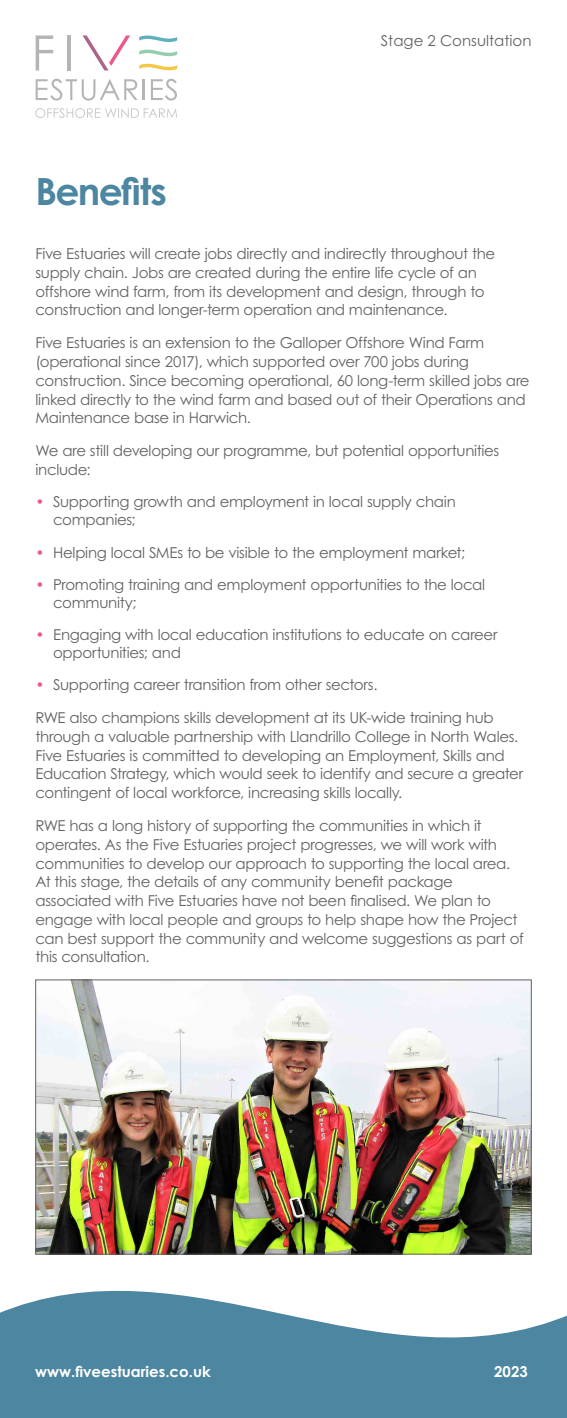
<style>
.page{position:relative;width:567px;height:1418px;background:#fff}
.page>*{position:absolute;margin:0;border:0;box-sizing:border-box;transform-origin:0 0}
.H2_Section_heading{font:700 37.5px "Century Gothic Std";letter-spacing:-.045em;color:#4d86a0}
.t1{font:15px/18.8px "Century Gothic Std";letter-spacing:-.02em;color:#646363}
.t2{font:700 15px "Century Gothic Std";color:#fff}
.t3{font:15px "Century Gothic Std";color:#646363}
.s1{color:#eb598e}
</style>
<div class="page">
<svg style="left:35px;top:108px;width:142px;height:10px"></svg>
<svg style="left:36px;top:35px;width:141px;height:66px"></svg>
<svg style="left:0;top:1233px;width:567px;height:106px"></svg>
<div style="left:0;top:1339px;width:567px;height:78px;background:#4d86a0"></div>
<img style="left:37px;top:981px;width:492px;height:271px">
<div style="left:35px;top:979px;width:496px;height:275px;border:1px solid #646363"></div>
<h2 class="H2_Section_heading" style="left:35px;top:168px;width:133px">Benefits</h2>
<p class="t3" style="left:381px;top:32px;width:152px">Stage 2 Consultation</p>
<p class="t1" style="left:35px;top:244px;width:461px">Five Estuaries will create jobs directly and indirectly throughout the supply chain. Jobs are created during the entire life cycle of an offshore wind farm, from its development and design, through to construction and longer-term operation and maintenance.</p>
<p class="t1" style="left:35px;top:333px;width:496px">Five Estuaries is an extension to the Galloper Offshore Wind Farm (operational since 2017), which supported over 700 jobs during construction. Since becoming operational, 60 long-term skilled jobs are linked directly to the wind farm and based out of their Operations and Maintenance base in Harwich.</p>
<p class="t1" style="left:35px;top:441px;width:465px">We are still developing our programme, but potential opportunities include:</p>
<p class="t1" style="left:53px;top:492px;width:404px;line-height:18px;text-indent:-18px"><span class="s1">•</span> Supporting growth and employment in local supply chain companies;</p>
<p class="t1" style="left:35px;top:542px;width:431px"><span class="s1">•</span> Helping local SMEs to be visible to the employment market;</p>
<p class="t1" style="left:53px;top:575px;width:433px;line-height:18px;text-indent:-18px"><span class="s1">•</span> Promoting training and employment opportunities to the local community;</p>
<p class="t1" style="left:53px;top:625px;width:446px;line-height:18px;text-indent:-18px"><span class="s1">•</span> Engaging with local education institutions to educate on career opportunities; and</p>
<p class="t1" style="left:35px;top:675px;width:344px"><span class="s1">•</span> Supporting career transition from other sectors.</p>
<p class="t1" style="left:35px;top:708px;width:489px">RWE also champions skills development at its UK-wide training hub through a valuable partnership with Llandrillo College in North Wales.<br>Five Estuaries is committed to developing an Employment, Skills and Education Strategy, which would seek to identify and secure a greater contingent of local workforce, increasing skills locally.</p>
<p class="t1" style="left:35px;top:816px;width:490px">RWE has a long history of supporting the communities in which it operates. As the Five Estuaries project progresses, we will work with communities to develop our approach to supporting the local area.<br>At this stage, the details of any community benefit package associated with Five Estuaries have not been finalised. We plan to engage with local people and groups to help shape how the Project can best support the community and welcome suggestions as part of this consultation.</p>
<p class="t2" style="left:35px;top:1361px;width:177px">www.fiveestuaries.co.uk</p>
<p class="t2" style="left:494px;top:1361px;width:35px">2023</p>
</div>
